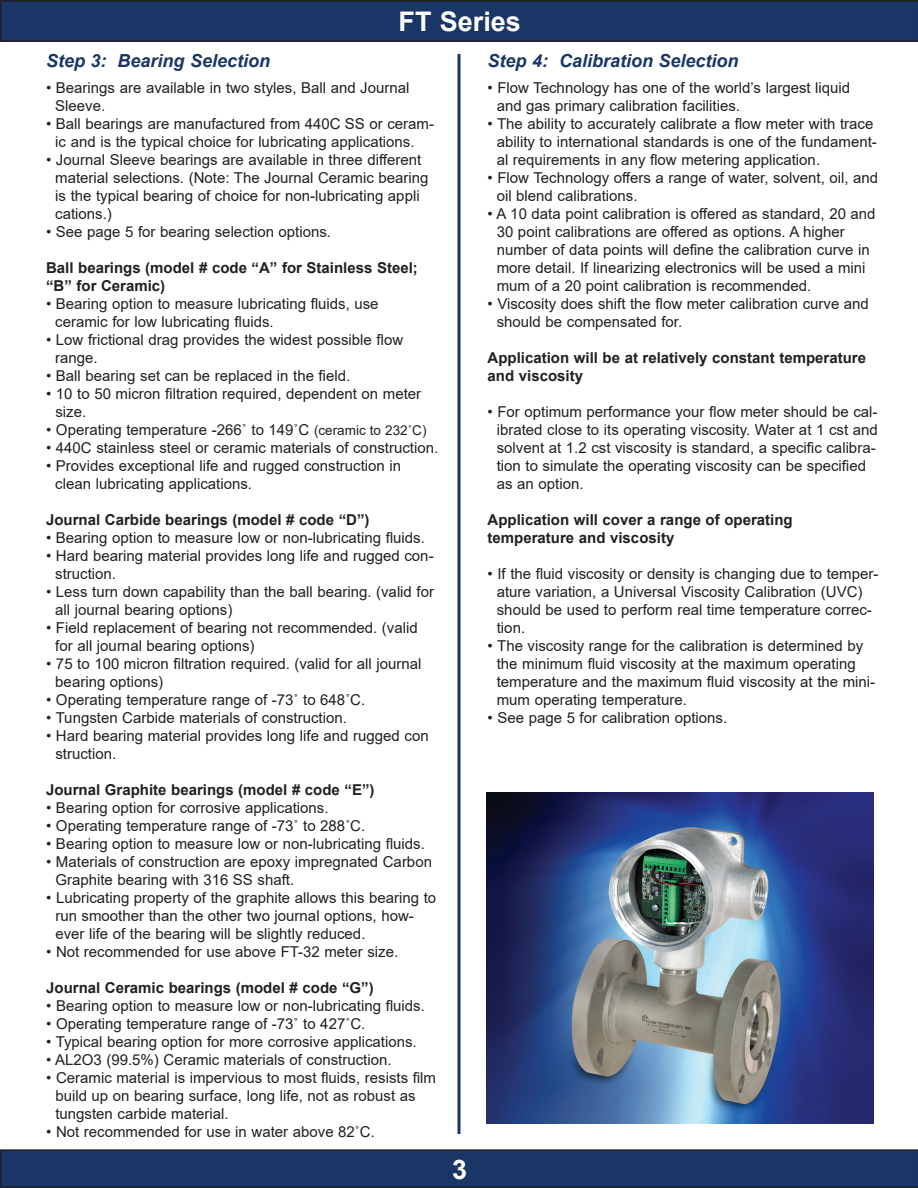
<style>
.page{position:relative;width:918px;height:1188px;background:#fff}
.page>*{position:absolute;margin:0;border:0;box-sizing:border-box;transform-origin:0 0}
.t1{font:700 27px "Arial";color:#fff}
.t2{font:italic 700 18px "Arial";color:#193667}
.t3{font:15px/18px "Arial";color:#231f20}
.t4{font:700 15px/18px "Arial";color:#231f20}
.s1{font-size:13.5px}
</style>
<div class="page">
<div style="left:1px;top:1px;width:917px;height:40px;background:#193667"></div>
<hr style="left:0;top:0;width:918px;height:2px;background:#231f20">
<hr style="left:0;top:1px;width:2px;height:39px;background:#231f20">
<hr style="left:917px;top:1px;width:1px;height:39px;background:#231f20">
<hr style="left:0;top:40px;width:918px;height:2px;background:#231f20">
<div style="left:1px;top:1150px;width:917px;height:37px;background:#193667"></div>
<hr style="left:0;top:1149px;width:918px;height:2px;background:#231f20">
<hr style="left:0;top:1151px;width:2px;height:35px;background:#231f20">
<hr style="left:917px;top:1151px;width:1px;height:35px;background:#231f20">
<hr style="left:0;top:1186px;width:918px;height:2px;background:#231f20">
<hr style="left:458px;top:54px;width:3px;height:1080px;background:#193667">
<img style="left:486px;top:793px;width:388px;height:331px">
<h1 class="t1" style="left:399px;top:2px;width:124px">FT Series</h1>
<p class="t2" style="left:46px;top:49px;width:226px">Step 3: Bearing Selection</p>
<p class="t3" style="left:55px;top:79px;width:356px;text-indent:-9px">• Bearings are available in two styles, Ball and Journal<br>Sleeve.</p>
<p class="t3" style="left:55px;top:115px;width:380px;text-indent:-9px">• Ball bearings are manufactured from 440C SS or ceram&shy;ic and is the typical choice for lubricating applications.</p>
<p class="t3" style="left:55px;top:151px;width:375px;text-indent:-9px">• Journal Sleeve bearings are available in three different material selections. (Note: The Journal Ceramic bearing is the typical bearing of choice for non-lubricating appli cations.)</p>
<p class="t3" style="left:46px;top:223px;width:287px">• See page 5 for bearing selection options.</p>
<p class="t4" style="left:46px;top:259px;width:373px">Ball bearings (model # code “A” for Stainless Steel; “B” for Ceramic)</p>
<p class="t3" style="left:55px;top:295px;width:325px;text-indent:-9px">• Bearing option to measure lubricating fluids, use ceramic for low lubricating fluids.</p>
<p class="t3" style="left:55px;top:331px;width:349px;text-indent:-9px">• Low frictional drag provides the widest possible flow range.</p>
<p class="t3" style="left:46px;top:367px;width:306px">• Ball bearing set can be replaced in the field.</p>
<p class="t3" style="left:55px;top:385px;width:367px;text-indent:-9px">• 10 to 50 micron filtration required, dependent on meter size.</p>
<p class="t3" style="left:46px;top:421px;width:382px">• Operating temperature -266˚ to 149˚C <span class="s1">(ceramic to 232˚C)</span></p>
<p class="t3" style="left:46px;top:439px;width:394px">• 440C stainless steel or ceramic materials of construction.</p>
<p class="t3" style="left:55px;top:457px;width:347px;text-indent:-9px">• Provides exceptional life and rugged construction in clean lubricating applications.</p>
<p class="t4" style="left:46px;top:511px;width:325px">Journal Carbide bearings (model # code “D”)</p>
<p class="t3" style="left:46px;top:529px;width:380px">• Bearing option to measure low or non-lubricating fluids.</p>
<p class="t3" style="left:55px;top:547px;width:380px;text-indent:-9px">• Hard bearing material provides long life and rugged con&shy;struction.</p>
<p class="t3" style="left:55px;top:583px;width:380px;text-indent:-9px">• Less turn down capability than the ball bearing. (valid for all journal bearing options)</p>
<p class="t3" style="left:55px;top:619px;width:364px;text-indent:-9px">• Field replacement of bearing not recommended. (valid for all journal bearing options)</p>
<p class="t3" style="left:55px;top:655px;width:368px;text-indent:-9px">• 75 to 100 micron filtration required. (valid for all journal bearing options)</p>
<p class="t3" style="left:46px;top:691px;width:321px">• Operating temperature range of -73˚ to 648˚C.</p>
<p class="t3" style="left:46px;top:709px;width:302px">• Tungsten Carbide materials of construction.</p>
<p class="t3" style="left:55px;top:727px;width:375px;text-indent:-9px">• Hard bearing material provides long life and rugged con struction.</p>
<p class="t4" style="left:46px;top:781px;width:330px">Journal Graphite bearings (model # code “E”)</p>
<p class="t3" style="left:46px;top:799px;width:284px">• Bearing option for corrosive applications.</p>
<p class="t3" style="left:46px;top:817px;width:321px">• Operating temperature range of -73˚ to 288˚C.</p>
<p class="t3" style="left:46px;top:835px;width:380px">• Bearing option to measure low or non-lubricating fluids.</p>
<p class="t3" style="left:55px;top:853px;width:378px;text-indent:-9px">• Materials of construction are epoxy impregnated Carbon<br>Graphite bearing with 316 SS shaft.</p>
<p class="t3" style="left:55px;top:889px;width:382px;text-indent:-9px">• Lubricating property of the graphite allows this bearing to run smoother than the other two journal options, how&shy;ever life of the bearing will be slightly reduced.</p>
<p class="t3" style="left:46px;top:943px;width:354px">• Not recommended for use above FT-32 meter size.</p>
<p class="t4" style="left:46px;top:979px;width:329px">Journal Ceramic bearings (model # code “G”)</p>
<p class="t3" style="left:46px;top:997px;width:380px">• Bearing option to measure low or non-lubricating fluids.</p>
<p class="t3" style="left:46px;top:1015px;width:321px">• Operating temperature range of -73˚ to 427˚C.</p>
<p class="t3" style="left:46px;top:1033px;width:372px">• Typical bearing option for more corrosive applications.</p>
<p class="t3" style="left:46px;top:1051px;width:347px">• AL2O3 (99.5%) Ceramic materials of construction.</p>
<p class="t3" style="left:55px;top:1069px;width:382px;text-indent:-9px">• Ceramic material is impervious to most fluids, resists film build up on bearing surface, long life, not as robust as tungsten carbide material.</p>
<p class="t3" style="left:46px;top:1123px;width:330px">• Not recommended for use in water above 82˚C.</p>
<h1 class="t1" style="left:452px;top:1150px;width:17px">3</h1>
<p class="t2" style="left:488px;top:49px;width:253px">Step 4: Calibration Selection</p>
<p class="t3" style="left:497px;top:79px;width:355px;text-indent:-9px">• Flow Technology has one of the world’s largest liquid and gas primary calibration facilities.</p>
<p class="t3" style="left:497px;top:115px;width:382px;text-indent:-9px">• The ability to accurately calibrate a flow meter with trace ability to international standards is one of the fundament&shy;al requirements in any flow metering application.</p>
<p class="t3" style="left:497px;top:169px;width:383px;text-indent:-9px">• Flow Technology offers a range of water, solvent, oil, and oil blend calibrations.</p>
<p class="t3" style="left:497px;top:205px;width:380px;text-indent:-9px">• A 10 data point calibration is offered as standard, 20 and 30 point calibrations are offered as options. A higher number of data points will define the calibration curve in more detail. If linearizing electronics will be used a mini mum of a 20 point calibration is recommended.</p>
<p class="t3" style="left:497px;top:295px;width:374px;text-indent:-9px">• Viscosity does shift the flow meter calibration curve and should be compensated for.</p>
<p class="t4" style="left:488px;top:349px;width:380px">Application will be at relatively constant temperature and viscosity</p>
<p class="t3" style="left:497px;top:403px;width:383px;text-indent:-9px">• For optimum performance your flow meter should be cal&shy;ibrated close to its operating viscosity. Water at 1 cst and solvent at 1.2 cst viscosity is standard, a specific calibra&shy;tion to simulate the operating viscosity can be specified as an option.</p>
<p class="t4" style="left:488px;top:511px;width:307px">Application will cover a range of operating temperature and viscosity</p>
<p class="t3" style="left:497px;top:565px;width:383px;text-indent:-9px">• If the fluid viscosity or density is changing due to temper&shy;ature variation, a Universal Viscosity Calibration (UVC) should be used to perform real time temperature correc&shy;tion.</p>
<p class="t3" style="left:497px;top:637px;width:380px;text-indent:-9px">• The viscosity range for the calibration is determined by the minimum fluid viscosity at the maximum operating temperature and the maximum fluid viscosity at the mini&shy;mum operating temperature.</p>
<p class="t3" style="left:488px;top:709px;width:241px">• See page 5 for calibration options.</p>
</div>
